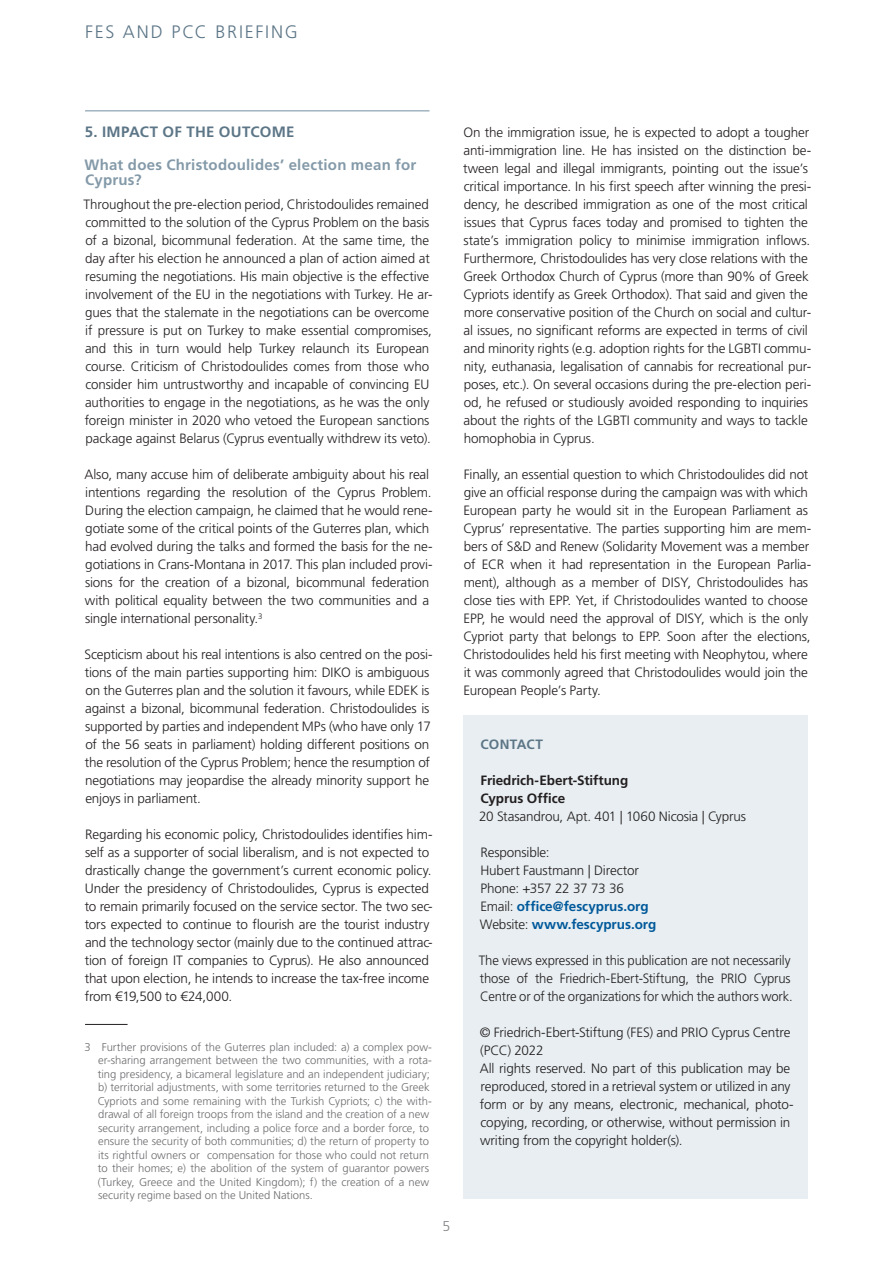
<style>
.page{position:relative;width:893px;height:1263px;background:#fff}
.page>*{position:absolute;margin:0;border:0;box-sizing:border-box;transform-origin:0 0}
.t1{font:300 18px "Frutiger LT Pro";letter-spacing:.095em;color:#5c7687}
.H3_Erscheinungstermi{font:700 15px/15px "Frutiger LT Pro";letter-spacing:.015em;color:#849aa9}
.H4_Überschriften_-_L{font:700 15px "Frutiger LT Pro";letter-spacing:.02em;color:#5c7687}
.t2{font:300 14.1px "Frutiger LT Pro";color:#808285}
.FT_Blocksatz_TEXT{font:300 13.5px/18px "Frutiger LT Pro";letter-spacing:-.01em;color:#231f20}
.FT_Blocksatz_ΤΕΧΤ{font:300 13.5px/18px "Frutiger LT Pro";letter-spacing:-.01em;color:#231f20}
.FT_Blocksatz_ΤΕΧΤ-2{font:700 13.5px "Frutiger LT Pro";letter-spacing:-.005em;color:#00599b}
.FT_Blocksatz_ΤΕΧΤ-3{font:700 13.5px "Frutiger LT Pro";letter-spacing:-.005em;color:#231f20}
.H4_Überschriften{font:700 13.5px "Frutiger LT Pro";letter-spacing:.02em;color:#5c7687}
.Fußnoten-_FOOTNOTES{font:300 11.25px/13.5px "Frutiger LT Pro";color:#6c6d70}
.s1{font-weight:300;color:#231f20}
</style>
<div class="page">
<hr style="left:85px;top:110px;width:344px;height:2px;background:#a2b4c1">
<hr style="left:85px;top:1024px;width:43px;height:1px;background:#231f20">
<div style="left:463px;top:715px;width:345px;height:484px;background:#e8eef1"></div>
<h1 class="t1" style="left:85px;top:22px;width:214px">FES AND PCC BRIEFING</h1>
<p class="H4_Überschriften_-_L" style="left:85px;top:123px;width:211px">5. IMPACT OF THE OUTCOME</p>
<p class="H3_Erscheinungstermi" style="left:84px;top:157px;width:333px">What does Christodoulides’ election mean for<br>Cyprus?</p>
<p class="FT_Blocksatz_TEXT" style="left:84px;top:195px;width:350px">Throughout the pre-election period, Christodoulides remained committed to the solution of the Cyprus Problem on the basis of a bizonal, bicommunal federation. At the same time, the day after his election he announced a plan of action aimed at resuming the negotiations. His main objective is the effective involvement of the EU in the negotiations with Turkey. He ar&shy;gues that the stalemate in the negotiations can be overcome if pressure is put on Turkey to make essential compromises, and this in turn would help Turkey relaunch its European course. Criticism of Christodoulides comes from those who consider him untrustworthy and incapable of convincing EU authorities to engage in the negotiations, as he was the only foreign minister in 2020 who vetoed the European sanctions package against Belarus (Cyprus eventually withdrew its veto).</p>
<p class="FT_Blocksatz_TEXT" style="left:85px;top:465px;width:350px">Also, many accuse him of deliberate ambiguity about his real intentions regarding the resolution of the Cyprus Problem.<br>During the election campaign, he claimed that he would rene&shy;gotiate some of the critical points of the Guterres plan, which had evolved during the talks and formed the basis for the ne&shy;gotiations in Crans-Montana in 2017. This plan included provi&shy;sions for the creation of a bizonal, bicommunal federation with political equality between the two communities and a single international personality.<sup>3</sup></p>
<p class="FT_Blocksatz_TEXT" style="left:84px;top:645px;width:350px">Scepticism about his real intentions is also centred on the posi&shy;tions of the main parties supporting him: DIKO is ambiguous on the Guterres plan and the solution it favours, while EDEK is against a bizonal, bicommunal federation. Christodoulides is supported by parties and independent MPs (who have only 17 of the 56 seats in parliament) holding different positions on the resolution of the Cyprus Problem; hence the resumption of negotiations may jeopardise the already minority support he enjoys in parliament.</p>
<p class="FT_Blocksatz_TEXT" style="left:85px;top:825px;width:349px">Regarding his economic policy, Christodoulides identifies him&shy;self as a supporter of social liberalism, and is not expected to drastically change the government’s current economic policy.<br>Under the presidency of Christodoulides, Cyprus is expected to remain primarily focused on the service sector. The two sec&shy;tors expected to continue to flourish are the tourist industry and the technology sector (mainly due to the continued attrac&shy;tion of foreign IT companies to Cyprus). He also announced that upon election, he intends to increase the tax-free income from €19,500 to €24,000.</p>
<p class="Fußnoten-_FOOTNOTES" style="left:98px;top:1040px;width:336px;text-indent:-13px">3 Further provisions of the Guterres plan included: a) a complex pow&shy;er-sharing arrangement between the two communities, with a rota&shy;ting presidency, a bicameral legislature and an independent judiciary; b) territorial adjustments, with some territories returned to the Greek Cypriots and some remaining with the Turkish Cypriots; c) the with&shy;drawal of all foreign troops from the island and the creation of a new security arrangement, including a police force and a border force, to ensure the security of both communities; d) the return of property to its rightful owners or compensation for those who could not return to their homes; e) the abolition of the system of guarantor powers (Turkey, Greece and the United Kingdom); f) the creation of a new security regime based on the United Nations.</p>
<p class="t2" style="left:443px;top:1218px;width:9px">5</p>
<p class="FT_Blocksatz_TEXT" style="left:463px;top:123px;width:350px">On the immigration issue, he is expected to adopt a tougher anti-immigration line. He has insisted on the distinction be&shy;tween legal and illegal immigrants, pointing out the issue’s critical importance. In his first speech after winning the presi&shy;dency, he described immigration as one of the most critical issues that Cyprus faces today and promised to tighten the state’s immigration policy to minimise immigration inflows.<br>Furthermore, Christodoulides has very close relations with the Greek Orthodox Church of Cyprus (more than 90% of Greek Cypriots identify as Greek Orthodox). That said and given the more conservative position of the Church on social and cultur&shy;al issues, no significant reforms are expected in terms of civil and minority rights (e.g. adoption rights for the LGBTI commu&shy;nity, euthanasia, legalisation of cannabis for recreational pur&shy;poses, etc.). On several occasions during the pre-election peri&shy;od, he refused or studiously avoided responding to inquiries about the rights of the LGBTI community and ways to tackle homophobia in Cyprus.</p>
<p class="FT_Blocksatz_TEXT" style="left:463px;top:465px;width:349px">Finally, an essential question to which Christodoulides did not give an official response during the campaign was with which European party he would sit in the European Parliament as Cyprus’ representative. The parties supporting him are mem&shy;bers of S&amp;D and Renew (Solidarity Movement was a member of ECR when it had representation in the European Parlia&shy;ment), although as a member of DISY, Christodoulides has close ties with EPP. Yet, if Christodoulides wanted to choose EPP, he would need the approval of DISY, which is the only Cypriot party that belongs to EPP. Soon after the elections, Christodoulides held his first meeting with Neophytou, where it was commonly agreed that Christodoulides would join the European People’s Party.</p>
<p class="H4_Überschriften" style="left:480px;top:736px;width:64px">CONTACT</p>
<p class="FT_Blocksatz_ΤΕΧΤ-3" style="left:480px;top:772px;width:149px">Friedrich-Ebert-Stiftung</p>
<p class="FT_Blocksatz_ΤΕΧΤ-3" style="left:480px;top:790px;width:86px">Cyprus Office</p>
<p class="FT_Blocksatz_ΤΕΧΤ" style="left:479px;top:807px;width:269px">20 Stasandrou, Apt. 401 | 1060 Nicosia | Cyprus</p>
<p class="FT_Blocksatz_ΤΕΧΤ" style="left:480px;top:843px;width:71px">Responsible:</p>
<p class="FT_Blocksatz_ΤΕΧΤ" style="left:480px;top:861px;width:160px">Hubert Faustmann | Director</p>
<p class="FT_Blocksatz_ΤΕΧΤ" style="left:480px;top:879px;width:145px">Phone: +357 22 37 73 36</p>
<p class="FT_Blocksatz_ΤΕΧΤ-2" style="left:480px;top:898px;width:170px"><span class="s1">Email:</span> office@fescyprus.org</p>
<p class="FT_Blocksatz_ΤΕΧΤ-2" style="left:480px;top:916px;width:178px"><span class="s1">Website:</span> www.fescyprus.org</p>
<p class="FT_Blocksatz_ΤΕΧΤ" style="left:479px;top:951px;width:315px">The views expressed in this publication are not necessarily those of the Friedrich-Ebert-Stiftung, the PRIO Cyprus<br>Centre or of the organizations for which the authors work.</p>
<p class="FT_Blocksatz_ΤΕΧΤ" style="left:480px;top:1023px;width:312px">© Friedrich-Ebert-Stiftung (FES) and PRIO Cyprus Centre (PCC) 2022</p>
<p class="FT_Blocksatz_ΤΕΧΤ" style="left:480px;top:1059px;width:316px">All rights reserved. No part of this publication may be reproduced, stored in a retrieval system or utilized in any form or by any means, electronic, mechanical, photo&shy;copying, recording, or otherwise, without permission in writing from the copyright holder(s).</p>
</div>
